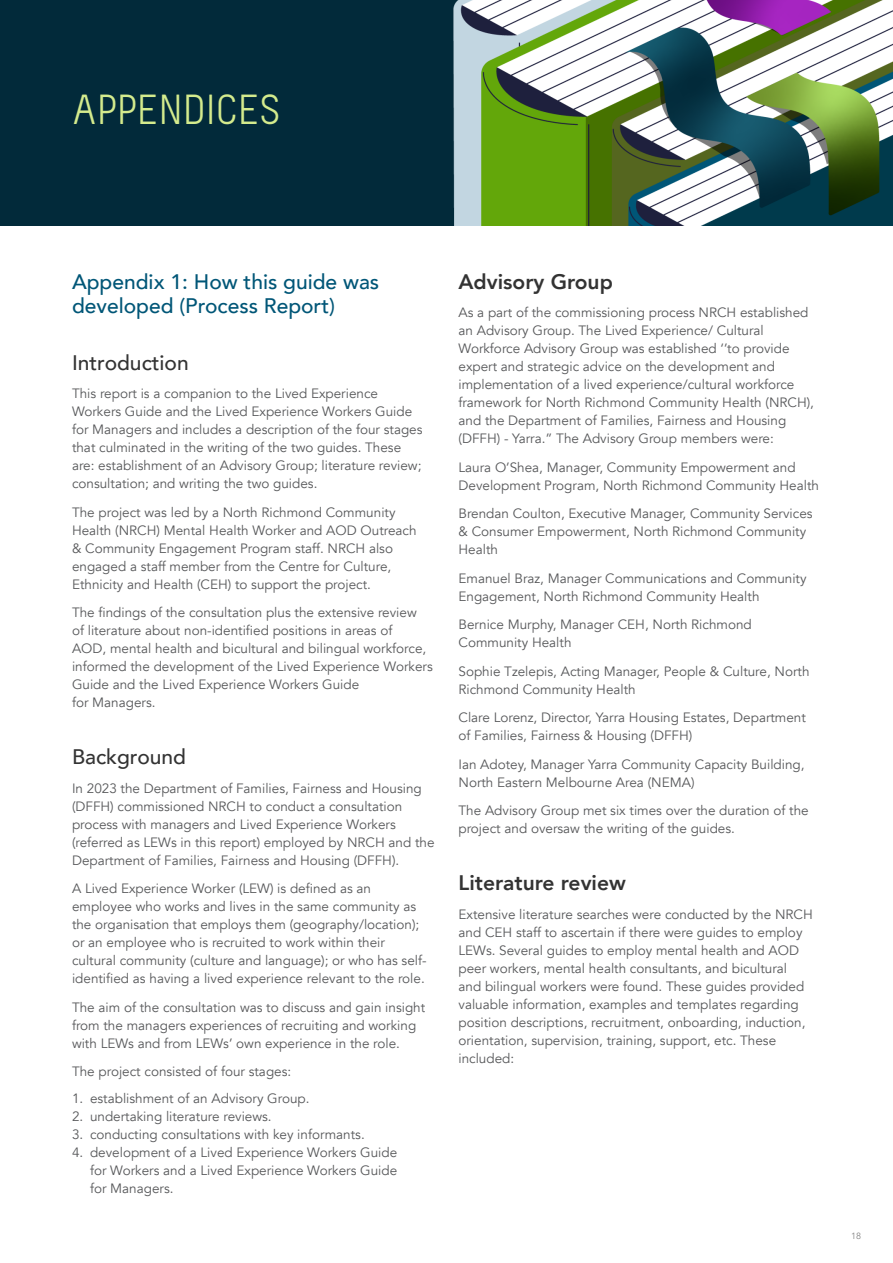
<style>
.page{position:relative;width:893px;height:1263px;background:#fff}
.page>*{position:absolute;margin:0;border:0;box-sizing:border-box;transform-origin:0 0}
.Chapter{font:42px "Melbourne";letter-spacing:.01em;color:#d4eb8d}
.Section{font:500 21px/24px "Avenir";color:#005677}
.Appendix_-_Section{font:800 21px "Avenir";color:#333}
.Appendix_-_Section-2{font:500 21px "Avenir";color:#333}
.Body{font:13.5px/18px "Avenir";color:#57585a}
.t1{font:9px "Avenir";color:#858585}
</style>
<div class="page">
<div style="left:0;top:0;width:893px;height:225px;background:#022a3a"></div>
<img style="left:453px;top:0;width:440px;height:225px">
<p class="Chapter" style="left:72px;top:87px;width:210px">APPENDICES</p>
<p class="Section" style="left:72px;top:268px;width:309px">Appendix 1: How this guide was developed (Process Report)</p>
<p class="Appendix_-_Section-2" style="left:72px;top:344px;width:118px">Introduction</p>
<p class="Body" style="left:72px;top:385px;width:352px">This report is a companion to the Lived Experience Workers Guide and the Lived Experience Workers Guide for Managers and includes a description of the four stages that culminated in the writing of the two guides. These are: establishment of an Advisory Group; literature review; consultation; and writing the two guides.</p>
<p class="Body" style="left:72px;top:503px;width:346px">The project was led by a North Richmond Community Health (NRCH) Mental Health Worker and AOD Outreach &amp; Community Engagement Program staff. NRCH also engaged a staff member from the Centre for Culture, Ethnicity and Health (CEH) to support the project.</p>
<p class="Body" style="left:72px;top:604px;width:362px">The findings of the consultation plus the extensive review<br>of literature about non-identified positions in areas of<br>AOD, mental health and bicultural and bilingual workforce, informed the development of the Lived Experience Workers Guide and the Lived Experience Workers Guide<br>for Managers.</p>
<p class="Appendix_-_Section-2" style="left:72px;top:739px;width:116px">Background</p>
<p class="Body" style="left:72px;top:779px;width:364px">In 2023 the Department of Families, Fairness and Housing (DFFH) commissioned NRCH to conduct a consultation process with managers and Lived Experience Workers (referred as LEWs in this report) employed by NRCH and the Department of Families, Fairness and Housing (DFFH).</p>
<p class="Body" style="left:72px;top:880px;width:356px">A Lived Experience Worker (LEW) is defined as an employee who works and lives in the same community as the organisation that employs them (geography/location); or an employee who is recruited to work within their cultural community (culture and language); or who has self&shy;identified as having a lived experience relevant to the role.</p>
<p class="Body" style="left:72px;top:998px;width:355px">The aim of the consultation was to discuss and gain insight from the managers experiences of recruiting and working with LEWs and from LEWs’ own experience in the role.</p>
<p class="Body" style="left:72px;top:1063px;width:221px">The project consisted of four stages:</p>
<p class="Body" style="left:72px;top:1090px;width:239px">1. establishment of an Advisory Group.</p>
<p class="Body" style="left:72px;top:1108px;width:201px">2. undertaking literature reviews.</p>
<p class="Body" style="left:72px;top:1126px;width:294px">3. conducting consultations with key informants.</p>
<p class="Body" style="left:90px;top:1144px;width:309px;text-align:justify;text-indent:-18px">4. development of a Lived Experience Workers Guide for Workers and a Lived Experience Workers Guide for Managers.</p>
<p class="Appendix_-_Section" style="left:458px;top:265px;width:156px">Advisory Group</p>
<p class="Body" style="left:458px;top:304px;width:357px">As a part of the commissioning process NRCH established an Advisory Group. The Lived Experience/ Cultural Workforce Advisory Group was established ‘’to provide expert and strategic advice on the development and implementation of a lived experience/cultural workforce framework for North Richmond Community Health (NRCH), and the Department of Families, Fairness and Housing (DFFH) - Yarra.” The Advisory Group members were:</p>
<p class="Body" style="left:458px;top:458px;width:362px">Laura O’Shea, Manager, Community Empowerment and<br>Development Program, North Richmond Community Health</p>
<p class="Body" style="left:458px;top:505px;width:356px">Brendan Coulton, Executive Manager, Community Services &amp; Consumer Empowerment, North Richmond Community<br>Health</p>
<p class="Body" style="left:458px;top:569px;width:350px">Emanuel Braz, Manager Communications and Community<br>Engagement, North Richmond Community Health</p>
<p class="Body" style="left:458px;top:616px;width:295px">Bernice Murphy, Manager CEH, North Richmond<br>Community Health</p>
<p class="Body" style="left:458px;top:662px;width:353px">Sophie Tzelepis, Acting Manager, People &amp; Culture, North<br>Richmond Community Health</p>
<p class="Body" style="left:458px;top:709px;width:349px">Clare Lorenz, Director, Yarra Housing Estates, Department of Families, Fairness &amp; Housing (DFFH)</p>
<p class="Body" style="left:458px;top:755px;width:348px">Ian Adotey, Manager Yarra Community Capacity Building,<br>North Eastern Melbourne Area (NEMA)</p>
<p class="Body" style="left:458px;top:802px;width:352px">The Advisory Group met six times over the duration of the project and oversaw the writing of the guides.</p>
<p class="Appendix_-_Section" style="left:458px;top:866px;width:169px">Literature review</p>
<p class="Body" style="left:458px;top:905px;width:356px">Extensive literature searches were conducted by the NRCH and CEH staff to ascertain if there were guides to employ LEWs. Several guides to employ mental health and AOD peer workers, mental health consultants, and bicultural and bilingual workers were found. These guides provided valuable information, examples and templates regarding position descriptions, recruitment, onboarding, induction, orientation, supervision, training, support, etc. These included:</p>
<p class="t1" style="left:851px;top:1231px;width:12px">18</p>
</div>
